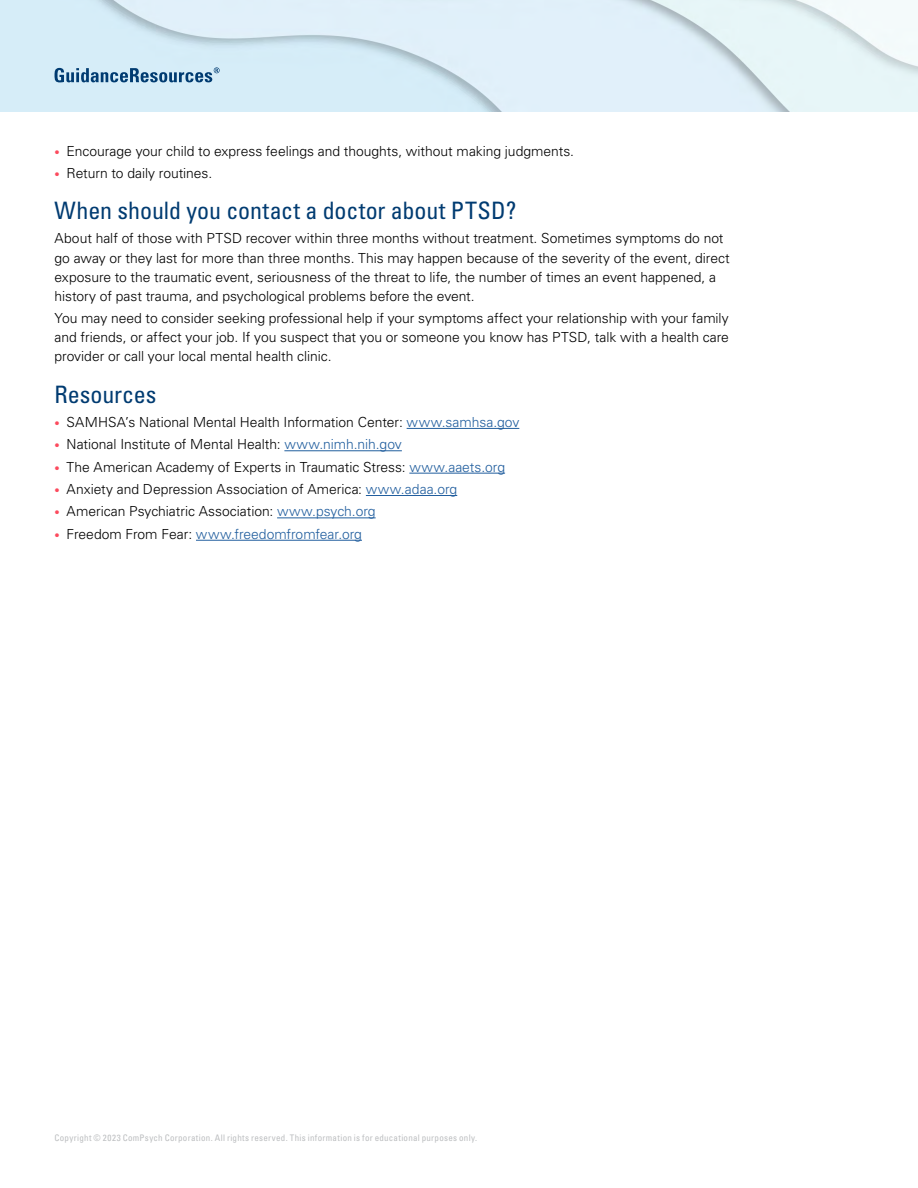
<style>
.page{position:relative;width:918px;height:1188px;background:#fff}
.page>*{position:absolute;margin:0;border:0;box-sizing:border-box;transform-origin:0 0}
.t1{font:condensed 24px "Univers LT Std";color:#003b71}
.t2{font:300 13.8px/19px "Univers LT Std";letter-spacing:-.005em;color:#000}
.t3{font:300 13.8px "Univers LT Std";color:#215e9e}
.t4{font:condensed 9px "Univers LT Std";letter-spacing:.03em;color:#bcbec0}
.s1{font-size:10.5px;color:#fc4a5d}
.s2{color:#215e9e}
.s3{color:#000}
</style>
<div class="page">
<img style="left:0;top:0;width:918px;height:112px">
<svg style="left:55px;top:67px;width:165px;height:15px;background:#83a8c3"></svg>
<hr style="left:407px;top:428px;width:112px;height:1px;background:#215e9e">
<hr style="left:284px;top:450px;width:118px;height:1px;background:#215e9e">
<hr style="left:409px;top:473px;width:96px;height:1px;background:#215e9e">
<hr style="left:366px;top:495px;width:91px;height:1px;background:#215e9e">
<hr style="left:277px;top:518px;width:99px;height:1px;background:#215e9e">
<hr style="left:196px;top:540px;width:166px;height:1px;background:#215e9e">
<p class="t2" style="left:55px;top:141px;width:521px"><span class="s1">•</span> Encourage your child to express feelings and thoughts, without making judgments.</p>
<p class="t2" style="left:55px;top:164px;width:159px"><span class="s1">•</span> Return to daily routines.</p>
<h1 class="t1" style="left:55px;top:195px;width:463px">When should you contact a doctor about PTSD?</h1>
<p class="t2" style="left:55px;top:229px;width:677px">About half of those with PTSD recover within three months without treatment. Sometimes symptoms do not go away or they last for more than three months. This may happen because of the severity of the event, direct exposure to the traumatic event, seriousness of the threat to life, the number of times an event happened, a history of past trauma, and psychological problems before the event.</p>
<p class="t2" style="left:55px;top:309px;width:676px;text-align:justify">You may need to consider seeking professional help if your symptoms affect your relationship with your family and friends, or affect your job. If you suspect that you or someone you know has PTSD, talk with a health care provider or call your local mental health clinic.</p>
<h1 class="t1" style="left:55px;top:379px;width:104px">Resources</h1>
<p class="t2" style="left:55px;top:413px;width:466px"><span class="s1">•</span> SAMHSA’s National Mental Health Information Center: <span class="s2">www.samhsa.gov</span></p>
<p class="t2" style="left:55px;top:435px;width:349px"><span class="s1">•</span> National Institute of Mental Health: <span class="s2">www.nimh.nih.gov</span></p>
<p class="t2" style="left:55px;top:457px;width:452px"><span class="s1">•</span> The American Academy of Experts in Traumatic Stress: <span class="s2">www.aaets.org</span></p>
<p class="t2" style="left:55px;top:480px;width:404px"><span class="s1">•</span> Anxiety and Depression Association of America: <span class="s2">www.adaa.org</span></p>
<p class="t2" style="left:55px;top:502px;width:323px"><span class="s1">•</span> American Psychiatric Association: <span class="s2">www.psych.org</span></p>
<p class="t3" style="left:55px;top:526px;width:309px"><span class="s1">•</span> <span class="s3">Freedom From Fear:</span> www.freedomfromfear.org</p>
<p class="t4" style="left:55px;top:1132px;width:424px">Copyright © 2023 ComPsych Corporation. All rights reserved. This information is for educational purposes only.</p>
</div>
